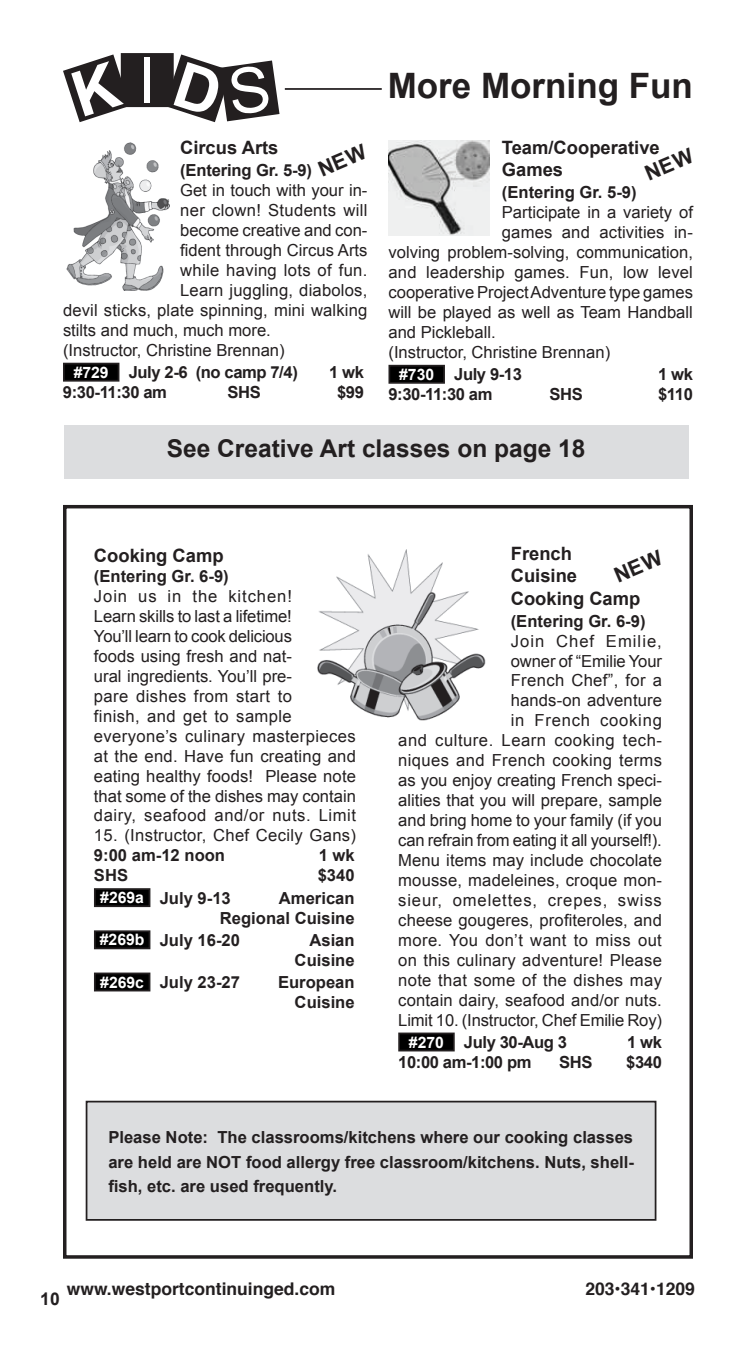
<style>
.page{position:relative;width:756px;height:1355px;background:#fff}
.page>*{position:absolute;margin:0;border:0;box-sizing:border-box;transform-origin:0 0}
.t1{font:63px "Arial";color:#fff}
.t2{font:700 35px "Arial";color:#231f20}
.t3{font:700 24.5px "Arial";color:#231f20}
.t4{font:700 18.38px/22.1px "Arial";color:#231f20}
.t5{font:700 17.5px "Helvetica";color:#231f20}
.t6{font:700 17.5px "Arial";color:#231f20}
.t7{font:16.62px/19.9px "Arial";letter-spacing:.01em;color:#231f20}
.t8{font:700 16.62px/19.9px "Arial";color:#231f20;text-align:right}
.t9{font:700 16.62px "Arial";letter-spacing:-.025em;color:#231f20}
.s1{font-size:15.75px;color:#fff}
</style>
<div class="page">
<div style="left:122px;top:54px;width:51px;height:52px;background:#231f20"></div>
<div style="left:121px;top:53px;width:53px;height:54px;border:2px solid #231f20"></div>
<hr style="left:285px;top:88px;width:97px;height:2px;background:#231f20">
<div style="left:389px;top:366px;width:55px;height:17px;background:#000"></div>
<div style="left:388px;top:365px;width:57px;height:19px;border:2px solid #231f20"></div>
<div style="left:64px;top:363px;width:55px;height:18px;background:#000"></div>
<div style="left:63px;top:363px;width:56px;height:18px;border:2px solid #231f20"></div>
<img style="left:67px;top:143px;width:102px;height:148px">
<div style="left:63px;top:505px;width:630px;height:753px;background:#fff;border:4px solid #231f20"></div>
<div style="left:87px;top:1101px;width:569px;height:118px;background:#dcdddf"></div>
<div style="left:86px;top:1100px;width:570px;height:120px;border:2px solid #231f20"></div>
<div style="left:95px;top:889px;width:55px;height:17px;background:#000"></div>
<div style="left:94px;top:888px;width:56px;height:19px;border:2px solid #231f20"></div>
<div style="left:95px;top:931px;width:55px;height:17px;background:#000"></div>
<div style="left:94px;top:930px;width:56px;height:19px;border:2px solid #231f20"></div>
<div style="left:95px;top:973px;width:55px;height:17px;background:#000"></div>
<div style="left:94px;top:972px;width:56px;height:19px;border:2px solid #231f20"></div>
<img style="left:317px;top:549px;width:168px;height:171px">
<div style="left:399px;top:1033px;width:55px;height:17px;background:#000"></div>
<div style="left:398px;top:1032px;width:57px;height:19px;border:2px solid #231f20"></div>
<img style="left:388px;top:140px;width:101px;height:95px">
<div style="left:64px;top:425px;width:624px;height:54px;background:#dcdddf"></div>
<svg style="left:63px;top:53px;width:68px;height:70px"></svg>
<svg style="left:163px;top:53px;width:117px;height:70px"></svg>
<h1 class="t1" style="left:139px;top:39px;width:19px">I</h1>
<p class="t4" style="left:180px;top:137px;width:100px">Circus Arts</p>
<p class="t8" style="left:180px;top:161px;width:134px">(Entering Gr. 5-9)</p>
<p class="t7" style="left:180px;top:181px;width:189px">Get in touch with your in-</p>
<p class="t7" style="left:180px;top:200px;width:189px">ner clown! Students will</p>
<p class="t7" style="left:180px;top:220px;width:189px">become creative and con-</p>
<p class="t7" style="left:180px;top:240px;width:189px">fident through Circus Arts</p>
<p class="t7" style="left:180px;top:260px;width:189px">while having lots of fun.</p>
<p class="t7" style="left:180px;top:280px;width:189px">Learn juggling, diabolos,</p>
<p class="t7" style="left:63px;top:300px;width:306px">devil sticks, plate spinning, mini walking</p>
<p class="t7" style="left:63px;top:320px;width:209px">stilts and much, much more.</p>
<p class="t7" style="left:63px;top:340px;width:223px">(Instructor, Christine Brennan)</p>
<p class="t9" style="left:74px;top:361px;width:226px"><span class="s1">#729</span> July 2-6 (no camp 7/4)</p>
<p class="t8" style="left:329px;top:363px;width:36px">1 wk</p>
<p class="t8" style="left:63px;top:383px;width:106px">9:30-11:30 am</p>
<p class="t8" style="left:227px;top:383px;width:35px">SHS</p>
<p class="t8" style="left:337px;top:383px;width:28px">$99</p>
<h2 class="t2" style="left:388px;top:62px;width:307px">More Morning Fun</h2>
<p class="t4" style="left:502px;top:137px;width:159px">Team/Cooperative<br>Games</p>
<p class="t8" style="left:502px;top:183px;width:136px">(Entering Gr. 5-9)</p>
<p class="t7" style="left:502px;top:203px;width:193px">Participate in a variety of</p>
<p class="t7" style="left:502px;top:223px;width:193px">games and activities in-</p>
<p class="t7" style="left:389px;top:242px;width:306px">volving problem-solving, communication,</p>
<p class="t7" style="left:389px;top:262px;width:306px">and leadership games. Fun, low level</p>
<p class="t7" style="left:389px;top:282px;width:306px">cooperative Project Adventure type games</p>
<p class="t7" style="left:389px;top:302px;width:306px">will be played as well as Team Handball</p>
<p class="t7" style="left:389px;top:322px;width:109px">and Pickleball.</p>
<p class="t7" style="left:389px;top:342px;width:223px">(Instructor, Christine Brennan)</p>
<p class="t8" style="left:399px;top:365px;width:124px"><span class="s1">#730</span> July 9-13</p>
<p class="t8" style="left:658px;top:365px;width:36px">1 wk</p>
<p class="t8" style="left:388px;top:385px;width:106px">9:30-11:30 am</p>
<p class="t8" style="left:549px;top:385px;width:35px">SHS</p>
<p class="t8" style="left:658px;top:385px;width:36px">$110</p>
<h3 class="t3" style="left:167px;top:432px;width:420px">See Creative Art classes on page 18</h3>
<p class="t4" style="left:94px;top:545px;width:131px">Cooking Camp</p>
<p class="t8" style="left:94px;top:567px;width:136px">(Entering Gr. 6-9)</p>
<p class="t7" style="left:94px;top:586px;width:264px">Join us in the kitchen!<br>Learn skills to last a lifetime!<br>You’ll learn to cook delicious<br>foods using fresh and nat-<br>ural ingredients. You’ll pre-<br>pare dishes from start to<br>finish, and get to sample everyone’s culinary masterpieces at the end. Have fun creating and eating healthy foods! Please note that some of the dishes may contain dairy, seafood and/or nuts. Limit</p>
<p class="t7" style="left:94px;top:825px;width:264px">15. (Instructor, Chef Cecily Gans)</p>
<p class="t8" style="left:94px;top:846px;width:133px">9:00 am-12 noon</p>
<p class="t8" style="left:319px;top:846px;width:38px">1 wk</p>
<p class="t8" style="left:94px;top:866px;width:36px">SHS</p>
<p class="t8" style="left:318px;top:866px;width:38px">$340</p>
<p class="t8" style="left:100px;top:888px;width:132px"><span class="s1">#269a</span> July 9-13</p>
<p class="t8" style="left:220px;top:888px;width:136px">American<br>Regional Cuisine</p>
<p class="t8" style="left:100px;top:930px;width:142px"><span class="s1">#269b</span> July 16-20</p>
<p class="t8" style="left:295px;top:930px;width:62px">Asian<br>Cuisine</p>
<p class="t8" style="left:100px;top:972px;width:141px"><span class="s1">#269c</span> July 23-27</p>
<p class="t8" style="left:278px;top:972px;width:78px">European<br>Cuisine</p>
<p class="t4" style="left:511px;top:543px;width:131px">French<br>Cuisine<br>Cooking Camp</p>
<p class="t8" style="left:511px;top:611px;width:136px">(Entering Gr. 6-9)</p>
<p class="t7" style="left:398px;top:631px;width:265px;text-align:right">Join Chef Emilie,<br>owner of “Emilie Your<br>French Chef”, for a<br>hands-on adventure<br>in French cooking<br>and culture. Learn cooking tech&shy;niques and French cooking terms as you enjoy creating French speci&shy;alities that you will prepare, sample and bring home to your family (if you can refrain from eating it all yourself!).<br>Menu items may include chocolate mousse, madeleines, croque mon&shy;sieur, omelettes, crepes, swiss cheese gougeres, profiteroles, and more. You don’t want to miss out on this culinary adventure! Please note that some of the dishes may contain dairy, seafood and/or nuts.<br>Limit 10. (Instructor, Chef Emilie Roy)</p>
<p class="t9" style="left:409px;top:1031px;width:160px"><span class="s1">#270</span> July 30-Aug 3</p>
<p class="t8" style="left:627px;top:1032px;width:36px">1 wk</p>
<p class="t8" style="left:398px;top:1052px;width:135px">10:00 am-1:00 pm</p>
<p class="t8" style="left:559px;top:1052px;width:35px">SHS</p>
<p class="t8" style="left:626px;top:1052px;width:37px">$340</p>
<p class="t8" style="left:108px;top:1125px;width:527px;line-height:24.5px;text-align:justify">Please Note: The classrooms/kitchens where our cooking classes are held are NOT food allergy free classroom/kitchens. Nuts, shell&shy;fish, etc. are used frequently.</p>
<p class="t6" style="left:40px;top:1287px;width:21px">10</p>
<p class="t5" style="left:67px;top:1275px;width:270px">www.westportcontinuinged.com</p>
<p class="t5" style="left:585px;top:1275px;width:111px">203•341•1209</p>
</div>
